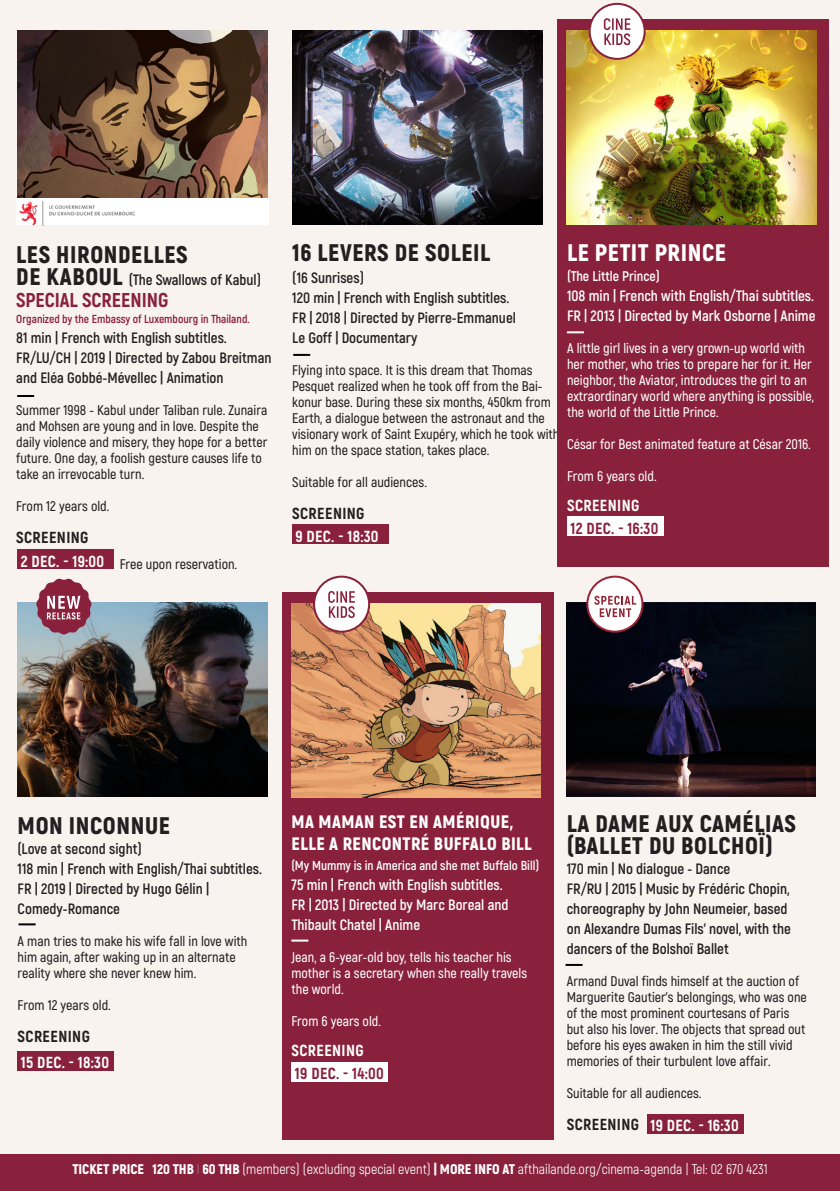
<style>
.page{position:relative;width:840px;height:1191px;background:#fff}
.page>*{position:absolute;margin:0;border:0;box-sizing:border-box;transform-origin:0 0}
.t1{font:900 24px/22px "Akrobat";letter-spacing:.025em;color:#231f20}
.t2{font:900 24px "Akrobat";letter-spacing:.025em;color:#fff}
.t3{font:800 20px "Akrobat";color:#89213d}
.t4{font:900 18px/22px "Akrobat";letter-spacing:.025em;color:#fff}
.t5{font:800 16px "Akrobat";letter-spacing:.02em;color:#fff}
.t6{font:800 16px "Akrobat";letter-spacing:.025em;color:#231f20}
.t7{font:800 16px "Akrobat";letter-spacing:.02em;color:#89213d}
.t8{font:700 15px/20px "Akrobat";color:#231f20}
.t9{font:700 15px/20px "Akrobat";color:#fff}
.t10{font:600 14px/16px "Akrobat";color:#231f20}
.t11{font:600 14px/16px "Akrobat";color:#fff}
.t12{font:14px "Akrobat";color:#fff}
.t13{font:700 14px "Akrobat";color:#fff}
.t14{font:700 13px "Akrobat";color:#fff}
.t15{font:700 11.6px "Akrobat";color:#871c3b}
.s1{font-weight:900;font-size:24px}
.s2{font-weight:900}
.s3{font-weight:100}
</style>
<div class="page">
<div style="left:0;top:0;width:839px;height:1191px;background:#f9f3f0"></div>
<div style="left:17px;top:549px;width:97px;height:20px;background:#89213d"></div>
<div style="left:291px;top:524px;width:97px;height:20px;background:#89213d"></div>
<div style="left:17px;top:1051px;width:97px;height:19px;background:#89213d"></div>
<img style="left:18px;top:30px;width:249px;height:169px">
<img style="left:292px;top:30px;width:249px;height:194px">
<img style="left:18px;top:602px;width:249px;height:194px">
<svg style="left:17px;top:395px;width:17px;height:2px"></svg>
<svg style="left:293px;top:354px;width:17px;height:2px"></svg>
<svg style="left:19px;top:923px;width:17px;height:2px"></svg>
<svg style="left:293px;top:395px;width:16px;height:1px"></svg>
<svg style="left:36px;top:578px;width:56px;height:57px"></svg>
<div style="left:0;top:1154px;width:839px;height:37px;background:#89213d"></div>
<div style="left:646px;top:1113px;width:97px;height:20px;background:#89213d"></div>
<img style="left:566px;top:602px;width:249px;height:194px">
<svg style="left:565px;top:964px;width:17px;height:2px"></svg>
<div style="left:282px;top:592px;width:271px;height:548px;background:#89213d"></div>
<div style="left:557px;top:20px;width:271px;height:547px;background:#89213d"></div>
<img style="left:291px;top:603px;width:249px;height:194px">
<img style="left:566px;top:31px;width:250px;height:193px">
<div style="left:291px;top:1062px;width:97px;height:20px;background:#fff"></div>
<div style="left:587px;top:576px;width:55px;height:55px;background:#fff;border-radius:50%"></div>
<div style="left:586px;top:575px;width:57px;height:57px;border:2px solid #9c2236;border-radius:50%"></div>
<svg style="left:594px;top:596px;width:41px;height:21px"></svg>
<div style="left:566px;top:516px;width:97px;height:20px;background:#fff"></div>
<svg style="left:291px;top:939px;width:17px;height:2px"></svg>
<svg style="left:566px;top:331px;width:18px;height:2px"></svg>
<div style="left:314px;top:576px;width:55px;height:55px;background:#fff;border-radius:50%"></div>
<div style="left:313px;top:575px;width:57px;height:57px;border:2px solid #89213d;border-radius:50%"></div>
<svg style="left:328px;top:591px;width:27px;height:27px"></svg>
<div style="left:589px;top:4px;width:55px;height:55px;background:#fff;border-radius:50%"></div>
<div style="left:588px;top:3px;width:57px;height:57px;border:2px solid #89213d;border-radius:50%"></div>
<svg style="left:603px;top:18px;width:27px;height:27px"></svg>
<div style="left:17px;top:199px;width:251px;height:26px;background:#fff"></div>
<img style="left:20px;top:202px;width:115px;height:24px">
<p class="t1" style="left:16px;top:243px;width:173px">LES HIRONDELLES</p>
<p class="t8" style="left:16px;top:269px;width:246px"><span class="s1">DE KABOUL</span> (The Swallows of Kabul)</p>
<p class="t3" style="left:16px;top:287px;width:153px">SPECIAL SCREENING</p>
<p class="t15" style="left:16px;top:311px;width:235px">Organized by the Embassy of Luxembourg in Thailand.</p>
<p class="t8" style="left:16px;top:327px;width:212px">81 min | French with English subtitles.</p>
<p class="t8" style="left:16px;top:347px;width:257px">FR/LU/CH | 2019 | Directed by Zabou Breitman and Eléa Gobbé-Mévellec | Animation</p>
<p class="t10" style="left:16px;top:402px;width:252px">Summer 1998 - Kabul under Taliban rule. Zunaira and Mohsen are young and in love. Despite the daily violence and misery, they hope for a better future. One day, a foolish gesture causes life to take an irrevocable turn.</p>
<p class="t10" style="left:16px;top:498px;width:95px">From 12 years old.</p>
<p class="t6" style="left:16px;top:527px;width:74px">SCREENING</p>
<p class="t5" style="left:21px;top:551px;width:85px">2 DEC. - 19:00</p>
<p class="t10" style="left:120px;top:555px;width:119px">Free upon reservation.</p>
<p class="t1" style="left:292px;top:241px;width:199px">16 LEVERS DE SOLEIL</p>
<p class="t8" style="left:292px;top:268px;width:73px">(16 Sunrises)</p>
<p class="t8" style="left:292px;top:288px;width:218px">120 min | French with English subtitles.</p>
<p class="t8" style="left:292px;top:308px;width:225px">FR | 2018 | Directed by Pierre-Emmanuel</p>
<p class="t8" style="left:292px;top:328px;width:126px">Le Goff | Documentary</p>
<p class="t10" style="left:292px;top:362px;width:268px">Flying into space. It is this dream that Thomas Pesquet realized when he took off from the Bai&shy;konur base. During these six months, 450km from Earth, a dialogue between the astronaut and the visionary work of Saint Exupéry, which he took with him on the space station, takes place.</p>
<p class="t10" style="left:292px;top:474px;width:136px">Suitable for all audiences.</p>
<p class="t6" style="left:292px;top:503px;width:74px">SCREENING</p>
<p class="t5" style="left:295px;top:526px;width:85px">9 DEC. - 18:30</p>
<p class="t2" style="left:566px;top:237px;width:160px">LE PETIT PRINCE</p>
<p class="t13" style="left:566px;top:267px;width:94px">(The Little Prince)</p>
<p class="t9" style="left:566px;top:286px;width:248px">108 min | French with English/Thai subtitles.</p>
<p class="t9" style="left:566px;top:306px;width:250px">FR | 2013 | Directed by Mark Osborne | Anime</p>
<p class="t11" style="left:566px;top:340px;width:248px">A little girl lives in a very grown-up world with her mother, who tries to prepare her for it. Her neighbor, the Aviator, introduces the girl to an extraordinary world where anything is possible, the world of the Little Prince.</p>
<p class="t11" style="left:566px;top:436px;width:245px">César for Best animated feature at César 2016.</p>
<p class="t11" style="left:566px;top:468px;width:91px">From 6 years old.</p>
<p class="t5" style="left:566px;top:495px;width:74px">SCREENING</p>
<p class="t7" style="left:570px;top:518px;width:89px">12 DEC. - 16:30</p>
<p class="t1" style="left:566px;top:812px;width:231px">LA DAME AUX CAMÉLIAS (BALLET DU BOLCHOÏ)</p>
<p class="t8" style="left:566px;top:858px;width:165px">170 min | No dialogue - Dance</p>
<p class="t8" style="left:566px;top:878px;width:226px">FR/RU | 2015 | Music by Frédéric Chopin, choreography by John Neumeier, based on Alexandre Dumas Fils’ novel, with the dancers of the Bolshoï Ballet</p>
<p class="t10" style="left:566px;top:973px;width:241px">Armand Duval finds himself at the auction of Marguerite Gautier’s belongings, who was one of the most prominent courtesans of Paris but also his lover. The objects that spread out before his eyes awaken in him the still vivid memories of their turbulent love affair.</p>
<p class="t10" style="left:566px;top:1085px;width:136px">Suitable for all audiences.</p>
<p class="t6" style="left:566px;top:1114px;width:74px">SCREENING</p>
<p class="t12" style="left:72px;top:1161px;width:696px"><span class="s2">TICKET PRICE 120 THB</span> <span class="s3">I</span> <span class="s2">60 THB</span> (members) (excluding special event) <span class="s2">| MORE INFO AT</span> afthailande.org/cinema-agenda | Tel: 02 670 4231</p>
<p class="t4" style="left:291px;top:810px;width:242px">MA MAMAN EST EN AMÉRIQUE,<br>ELLE A RENCONTRÉ BUFFALO BILL</p>
<p class="t14" style="left:291px;top:857px;width:249px">(My Mummy is in America and she met Buffalo Bill)</p>
<p class="t9" style="left:291px;top:875px;width:213px">75 min | French with English subtitles.</p>
<p class="t9" style="left:291px;top:895px;width:218px">FR | 2013 | Directed by Marc Boreal and<br>Thibault Chatel | Anime</p>
<p class="t11" style="left:291px;top:949px;width:237px">Jean, a 6-year-old boy, tells his teacher his mother is a secretary when she really travels the world.</p>
<p class="t11" style="left:291px;top:1013px;width:91px">From 6 years old.</p>
<p class="t5" style="left:291px;top:1040px;width:74px">SCREENING</p>
<p class="t1" style="left:18px;top:814px;width:154px">MON INCONNUE</p>
<p class="t8" style="left:18px;top:838px;width:126px">(Love at second sight)</p>
<p class="t8" style="left:18px;top:858px;width:246px">118 min | French with English/Thai subtitles.</p>
<p class="t8" style="left:18px;top:878px;width:193px">FR | 2019 | Directed by Hugo Gélin |</p>
<p class="t8" style="left:18px;top:898px;width:104px">Comedy-Romance</p>
<p class="t10" style="left:18px;top:933px;width:231px">A man tries to make his wife fall in love with him again, after waking up in an alternate reality where she never knew him.</p>
<p class="t10" style="left:18px;top:997px;width:95px">From 12 years old.</p>
<p class="t6" style="left:18px;top:1026px;width:74px">SCREENING</p>
<p class="t5" style="left:21px;top:1052px;width:90px">15 DEC. - 18:30</p>
<p class="t7" style="left:295px;top:1063px;width:90px">19 DEC. - 14:00</p>
<p class="t5" style="left:650px;top:1115px;width:90px">19 DEC. - 16:30</p>
</div>
